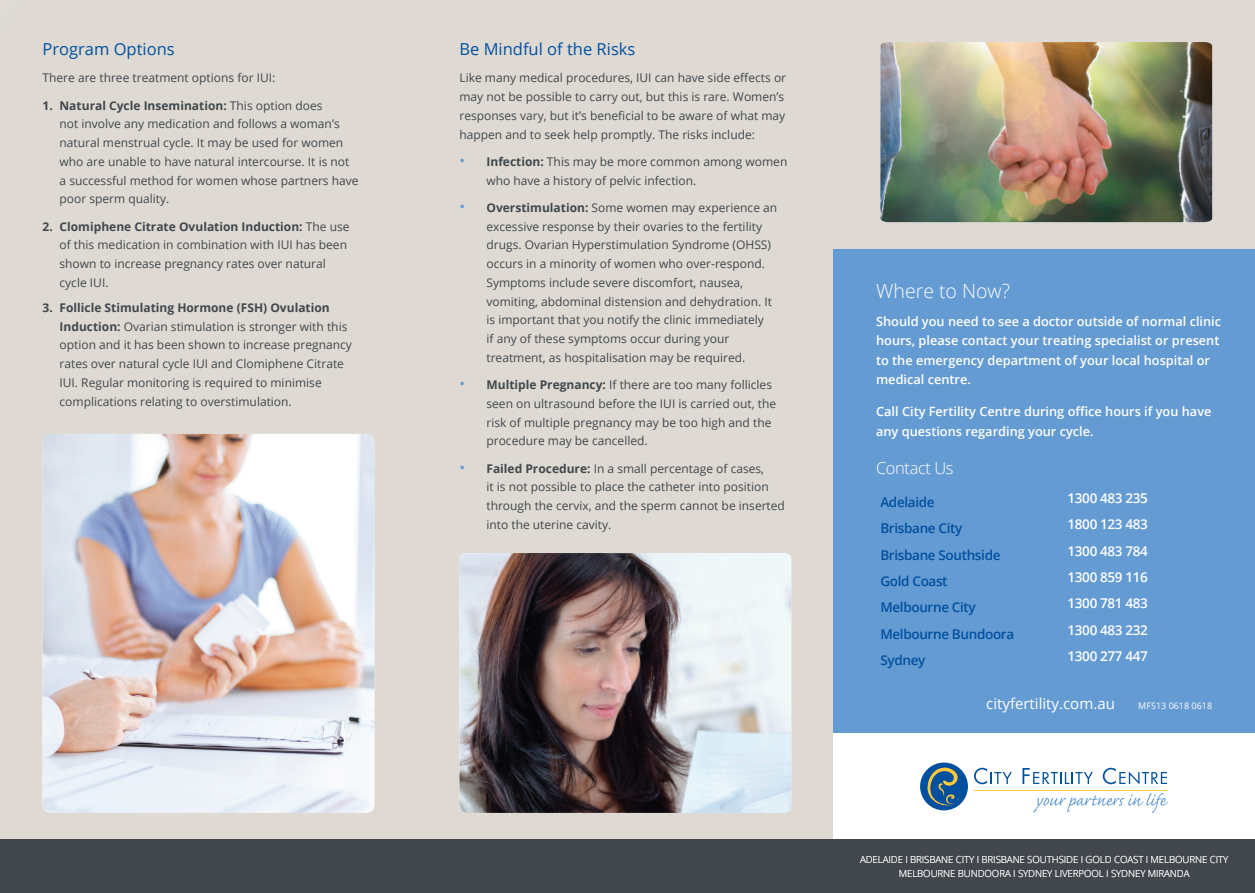
<style>
.page{position:relative;width:1255px;height:893px;background:#fff}
.page>*{position:absolute;margin:0;border:0;box-sizing:border-box;transform-origin:0 0}
.t1{font:300 19.5px "Open Sans";color:#fff}
.t2{font:16.5px "Open Sans";color:#01509f}
.t3{font:300 16.5px "Open Sans";letter-spacing:-.025em;color:#fff}
.t4{font:15px "Open Sans";color:#fff}
.t5{font:600 13.5px "Open Sans";letter-spacing:-.025em;color:#01509f}
.t6{font:600 13.5px "Open Sans";letter-spacing:-.025em;color:#fff}
.t7{font:600 12.75px/19.5px "Open Sans";color:#fff}
.t8{font:12px/18.8px "Open Sans";color:#41474c}
.t9{font:300 9.75px/13.5px "Open Sans";letter-spacing:-.01em;color:#fff;text-align:center}
.t10{font:9px "Open Sans";color:#fff}
.s1{font-weight:700}
.s2{font-size:15px;color:#649bd2}
</style>
<div class="page">
<div style="left:417px;top:0;width:416px;height:867px;background:#dedad3"></div>
<img style="left:459px;top:553px;width:332px;height:260px">
<div style="left:417px;top:840px;width:416px;height:53px;background:#41474c"></div>
<div style="left:833px;top:0;width:421px;height:867px;background:#dedad3"></div>
<div style="left:833px;top:249px;width:421px;height:484px;background:#649bd2"></div>
<img style="left:880px;top:42px;width:332px;height:180px">
<div style="left:835px;top:733px;width:419px;height:132px;background:#fff"></div>
<div style="left:833px;top:840px;width:421px;height:53px;background:#41474c"></div>
<hr style="left:974px;top:790px;width:193px;height:1px;background:#ffc938">
<div style="left:920px;top:762px;width:47px;height:48px;background:#01509f;border-radius:50%"></div>
<svg style="left:927px;top:767px;width:33px;height:39px"></svg>
<svg style="left:974px;top:768px;width:37px;height:16px"></svg>
<svg style="left:1022px;top:768px;width:70px;height:16px"></svg>
<svg style="left:1102px;top:768px;width:64px;height:16px"></svg>
<svg style="left:1033px;top:793px;width:135px;height:20px"></svg>
<div style="left:0;top:0;width:417px;height:878px;background:#dedad3"></div>
<div style="left:0;top:840px;width:417px;height:53px;background:#41474c"></div>
<img style="left:43px;top:434px;width:331px;height:379px">
<h2 class="t2" style="left:43px;top:38px;width:134px">Program Options</h2>
<p class="t8" style="left:43px;top:68px;width:234px">There are three treatment options for IUI:</p>
<p class="t8" style="left:60px;top:96px;width:300px;text-indent:-17px"><span class="s1">1. Natural Cycle Insemination:</span> This option does<br>not involve any medication and follows a woman’s natural menstrual cycle. It may be used for women who are unable to have natural intercourse. It is not a successful method for women whose partners have poor sperm quality.</p>
<p class="t8" style="left:60px;top:217px;width:291px;text-indent:-17px"><span class="s1">2. Clomiphene Citrate Ovulation Induction:</span> The use of this medication in combination with IUI has been shown to increase pregnancy rates over natural cycle IUI.</p>
<p class="t8" style="left:60px;top:298px;width:294px;text-indent:-17px"><span class="s1">3. Follicle Stimulating Hormone (FSH) Ovulation Induction:</span> Ovarian stimulation is stronger with this option and it has been shown to increase pregnancy rates over natural cycle IUI and Clomiphene Citrate IUI. Regular monitoring is required to minimise complications relating to overstimulation.</p>
<h2 class="t2" style="left:459px;top:38px;width:177px">Be Mindful of the Risks</h2>
<p class="t8" style="left:459px;top:68px;width:328px">Like many medical procedures, IUI can have side effects or may not be possible to carry out, but this is rare. Women’s responses vary, but it’s beneficial to be aware of what may happen and to seek help promptly. The risks include:</p>
<p class="t8" style="left:486px;top:152px;width:302px;text-indent:-27px"><span class="s2">•</span> <span class="s1">Infection:</span> This may be more common among women who have a history of pelvic infection.</p>
<p class="t8" style="left:486px;top:198px;width:292px;text-indent:-27px"><span class="s2">•</span> <span class="s1">Overstimulation:</span> Some women may experience an excessive response by their ovaries to the fertility drugs. Ovarian Hyperstimulation Syndrome (OHSS) occurs in a minority of women who over-respond.<br>Symptoms include severe discomfort, nausea, vomiting, abdominal distension and dehydration. It is important that you notify the clinic immediately<br>if any of these symptoms occur during your treatment, as hospitalisation may be required.</p>
<p class="t8" style="left:486px;top:375px;width:291px;text-indent:-27px"><span class="s2">•</span> <span class="s1">Multiple Pregnancy:</span> If there are too many follicles seen on ultrasound before the IUI is carried out, the risk of multiple pregnancy may be too high and the procedure may be cancelled.</p>
<p class="t8" style="left:486px;top:459px;width:300px;text-indent:-27px"><span class="s2">•</span> <span class="s1">Failed Procedure:</span> In a small percentage of cases,<br>it is not possible to place the catheter into position through the cervix, and the sperm cannot be inserted into the uterine cavity.</p>
<h1 class="t1" style="left:876px;top:277px;width:135px">Where to Now?</h1>
<p class="t7" style="left:876px;top:311px;width:346px">Should you need to see a doctor outside of normal clinic hours, please contact your treating specialist or present to the emergency department of your local hospital or medical centre.</p>
<p class="t7" style="left:876px;top:402px;width:337px">Call City Fertility Centre during office hours if you have any questions regarding your cycle.</p>
<h2 class="t3" style="left:876px;top:457px;width:79px">Contact Us</h2>
<p class="t5" style="left:880px;top:493px;width:56px">Adelaide</p>
<p class="t6" style="left:1067px;top:489px;width:82px">1300 483 235</p>
<p class="t5" style="left:880px;top:519px;width:83px">Brisbane City</p>
<p class="t6" style="left:1067px;top:515px;width:82px">1800 123 483</p>
<p class="t5" style="left:880px;top:545px;width:122px">Brisbane Southside</p>
<p class="t6" style="left:1067px;top:542px;width:82px">1300 483 784</p>
<p class="t5" style="left:880px;top:572px;width:69px">Gold Coast</p>
<p class="t6" style="left:1067px;top:568px;width:82px">1300 859 116</p>
<p class="t5" style="left:880px;top:598px;width:97px">Melbourne City</p>
<p class="t6" style="left:1067px;top:594px;width:82px">1300 781 483</p>
<p class="t5" style="left:880px;top:624px;width:135px">Melbourne Bundoora</p>
<p class="t6" style="left:1067px;top:621px;width:82px">1300 483 232</p>
<p class="t5" style="left:880px;top:651px;width:46px">Sydney</p>
<p class="t6" style="left:1067px;top:647px;width:82px">1300 277 447</p>
<p class="t4" style="left:986px;top:693px;width:130px">cityfertility.com.au</p>
<p class="t10" style="left:1138px;top:699px;width:75px">MFS13 0618 0618</p>
<p class="t9" style="left:860px;top:853px;width:370px">ADELAIDE Ι BRISBANE CITY Ι BRISBANE SOUTHSIDE Ι GOLD COAST Ι MELBOURNE CITY<br>MELBOURNE BUNDOORA Ι SYDNEY LIVERPOOL Ι SYDNEY MIRANDA</p>
</div>
